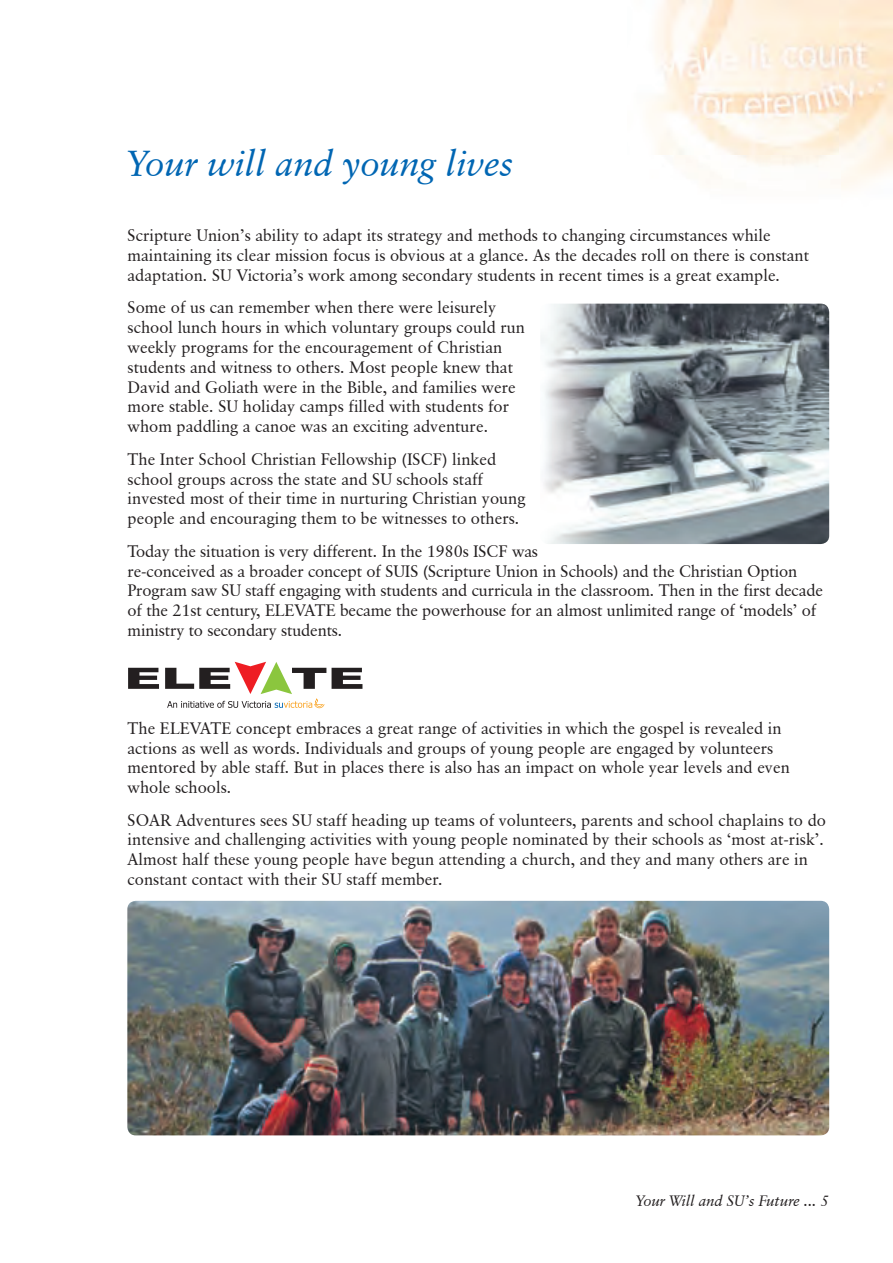
<style>
.page{position:relative;width:893px;height:1263px;background:#fff}
.page>*{position:absolute;margin:0;border:0;box-sizing:border-box;transform-origin:0 0}
.t1{font:italic 36px "Classical Garamond BT";color:#0166b3}
.t2{font:16.5px/19.8px "Classical Garamond BT";color:#231f20}
.t3{font:italic 15px "Classical Garamond BT";color:#231f20}
</style>
<div class="page">
<img style="left:127px;top:901px;width:702px;height:234px">
<svg style="left:128px;top:668px;width:31px;height:21px"></svg>
<svg style="left:332px;top:668px;width:30px;height:21px"></svg>
<svg style="left:165px;top:662px;width:161px;height:46px"></svg>
<img style="left:541px;top:304px;width:288px;height:240px">
<img style="left:649px;top:0;width:244px;height:189px">
<h1 class="t1" style="left:128px;top:142px;width:387px">Your will and young lives</h1>
<p class="t2" style="left:128px;top:225px;width:683px">Scripture Union’s ability to adapt its strategy and methods to changing circumstances while maintaining its clear mission focus is obvious at a glance. As the decades roll on there is constant adaptation. SU Victoria’s work among secondary students in recent times is a great example.</p>
<p class="t2" style="left:128px;top:298px;width:399px">Some of us can remember when there were leisurely school lunch hours in which voluntary groups could run weekly programs for the encouragement of Christian students and witness to others. Most people knew that David and Goliath were in the Bible, and families were more stable. SU holiday camps filled with students for whom paddling a canoe was an exciting adventure.</p>
<p class="t2" style="left:128px;top:449px;width:399px">The Inter School Christian Fellowship (ISCF) linked school groups across the state and SU schools staff invested most of their time in nurturing Christian young people and encouraging them to be witnesses to others.</p>
<p class="t2" style="left:128px;top:541px;width:697px">Today the situation is very different. In the 1980s ISCF was<br>re-conceived as a broader concept of SUIS (Scripture Union in Schools) and the Christian Option Program saw SU staff engaging with students and curricula in the classroom. Then in the first decade of the 21st century, ELEVATE became the powerhouse for an almost unlimited range of ‘models’ of ministry to secondary students.</p>
<p class="t2" style="left:128px;top:718px;width:664px">The ELEVATE concept embraces a great range of activities in which the gospel is revealed in actions as well as words. Individuals and groups of young people are engaged by volunteers mentored by able staff. But in places there is also has an impact on whole year levels and even whole schools.</p>
<p class="t2" style="left:128px;top:810px;width:700px">SOAR Adventures sees SU staff heading up teams of volunteers, parents and school chaplains to do intensive and challenging activities with young people nominated by their schools as ‘most at-risk’.<br>Almost half these young people have begun attending a church, and they and many others are in constant contact with their SU staff member.</p>
<p class="t3" style="left:636px;top:1192px;width:195px">Your Will and SU’s Future ... 5</p>
</div>
